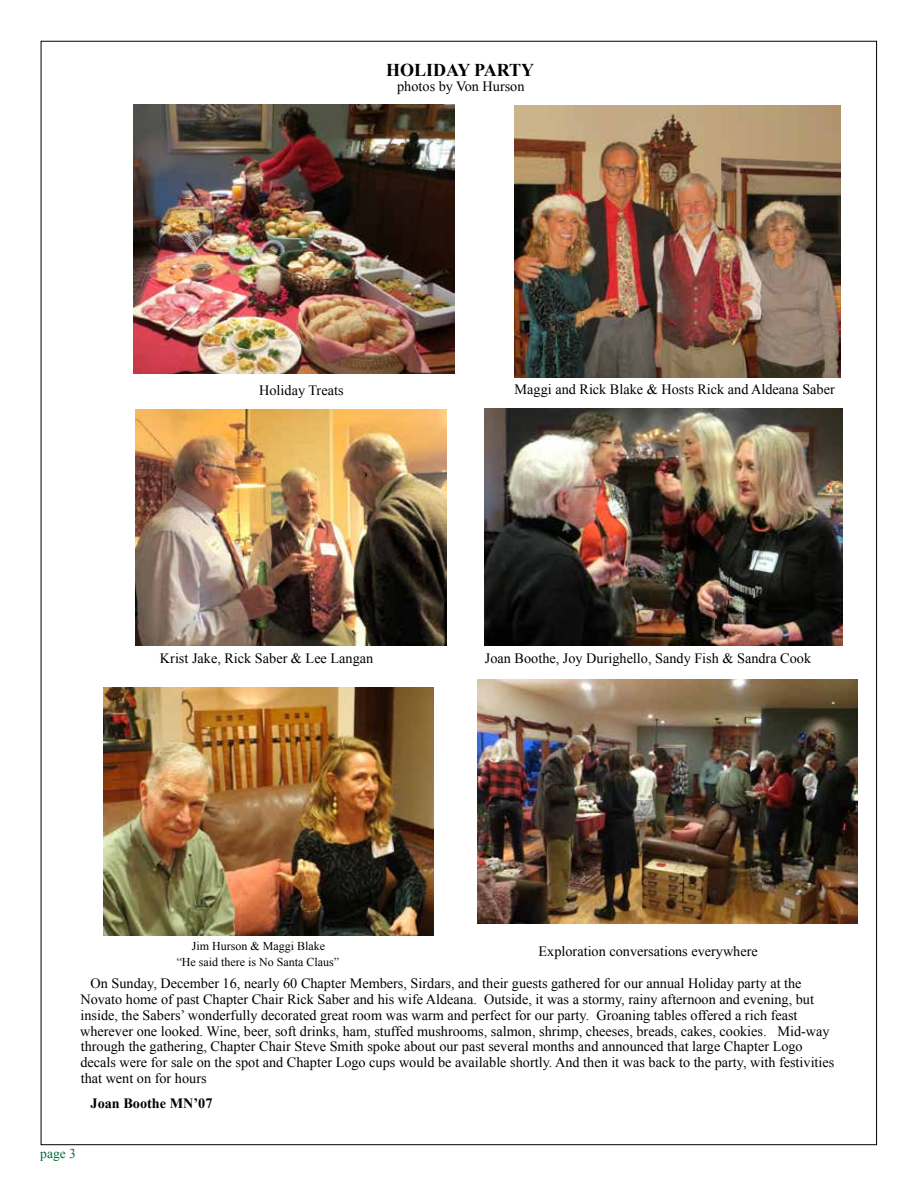
<style>
.page{position:relative;width:918px;height:1188px;background:#fff}
.page>*{position:absolute;margin:0;border:0;box-sizing:border-box;transform-origin:0 0}
.t1{font:700 18px "Times New Roman";color:#000}
.t2{font:14.25px/15.8px "Times New Roman";color:#000}
.t3{font:700 14.25px "Times New Roman";color:#000}
.t4{font:13.5px "Times New Roman";color:#006c3e}
.t5{font:12px/15.8px "Times New Roman";color:#000;text-align:center}
</style>
<div class="page">
<img style="left:477px;top:679px;width:381px;height:245px">
<img style="left:485px;top:408px;width:357px;height:238px">
<img style="left:135px;top:409px;width:312px;height:237px">
<img style="left:134px;top:104px;width:320px;height:270px">
<img style="left:514px;top:105px;width:326px;height:273px">
<img style="left:104px;top:688px;width:330px;height:247px">
<p class="t1" style="left:386px;top:57px;width:150px">HOLIDAY PARTY</p>
<p class="t2" style="left:397px;top:78px;width:129px">photos by Von Hurson</p>
<p class="t2" style="left:259px;top:383px;width:86px">Holiday Treats</p>
<p class="t2" style="left:515px;top:382px;width:322px">Maggi and Rick Blake &amp; Hosts Rick and Aldeana Saber</p>
<p class="t2" style="left:160px;top:650px;width:215px">Krist Jake, Rick Saber &amp; Lee Langan</p>
<p class="t2" style="left:485px;top:650px;width:328px">Joan Boothe, Joy Durighello, Sandy Fish &amp; Sandra Cook</p>
<p class="t5" style="left:177px;top:938px;width:164px">Jim Hurson &amp; Maggi Blake<br>“He said there is No Santa Claus”</p>
<p class="t2" style="left:539px;top:943px;width:221px">Exploration conversations everywhere</p>
<p class="t2" style="left:80px;top:976px;width:756px;text-indent:10px">On Sunday, December 16, nearly 60 Chapter Members, Sirdars, and their guests gathered for our annual Holiday party at the Novato home of past Chapter Chair Rick Saber and his wife Aldeana. Outside, it was a stormy, rainy afternoon and evening, but inside, the Sabers’ wonderfully decorated great room was warm and perfect for our party. Groaning tables offered a rich feast wherever one looked. Wine, beer, soft drinks, ham, stuffed mushrooms, salmon, shrimp, cheeses, breads, cakes, cookies. Mid-way through the gathering, Chapter Chair Steve Smith spoke about our past several months and announced that large Chapter Logo decals were for sale on the spot and Chapter Logo cups would be available shortly. And then it was back to the party, with festivities that went on for hours</p>
<p class="t3" style="left:91px;top:1093px;width:123px">Joan Boothe MN’07</p>
<p class="t4" style="left:40px;top:1145px;width:37px">page 3</p>
</div>
